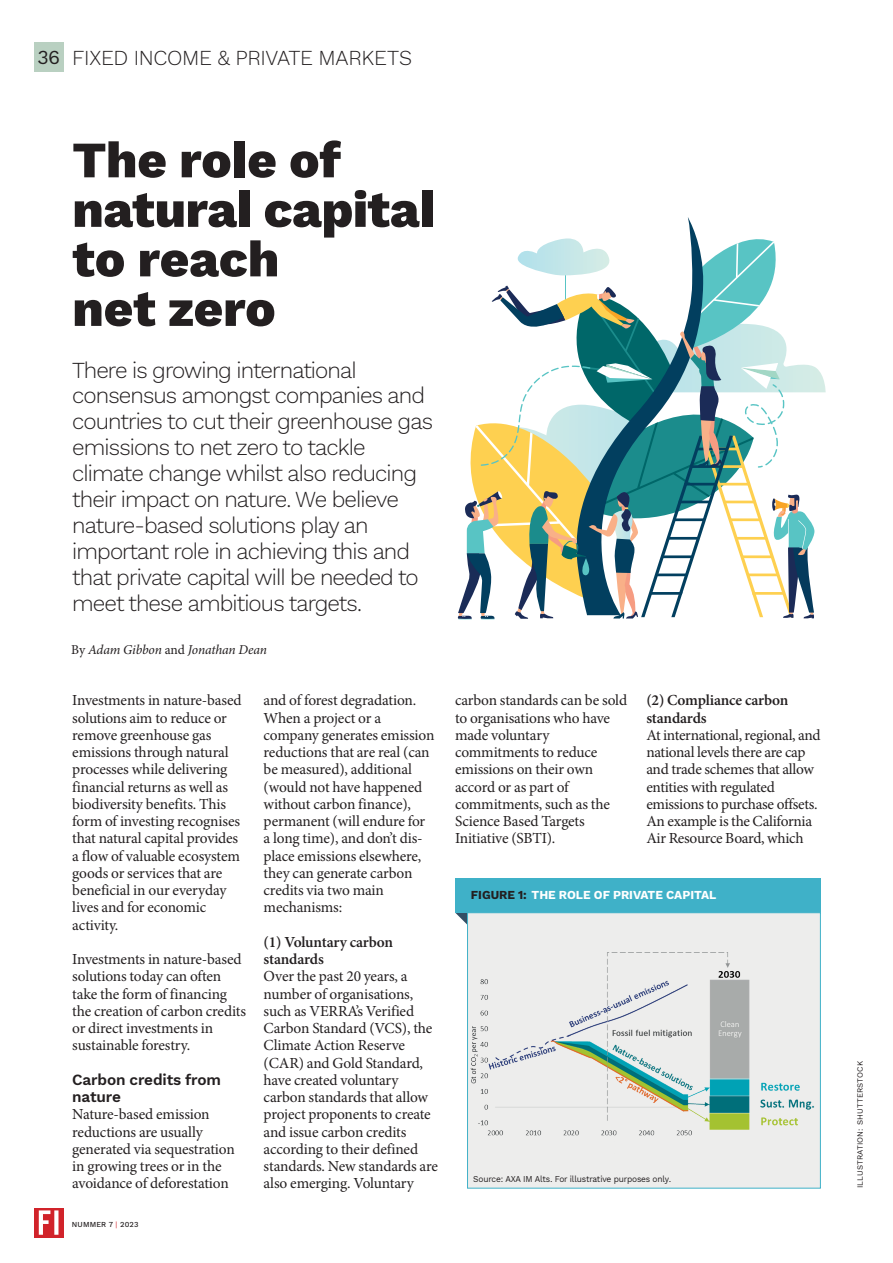
<style>
.page{position:relative;width:893px;height:1263px;background:#fff}
.page>*{position:absolute;margin:0;border:0;box-sizing:border-box;transform-origin:0 0}
.t1{font:800 51px/49.5px "Work Sans";letter-spacing:-.005em;color:#231f20}
.t2{font:300 22.5px/25.8px "Work Sans";letter-spacing:-.04em;color:#231f20}
.t3{font:300 21px "Work Sans";letter-spacing:-.015em;color:#231f20}
.t4{font:15.3px/17.2px "Minion Pro";letter-spacing:-.015em;color:#231f20}
.t5{font:600 15.3px/17.2px "Minion Pro";letter-spacing:-.01em;color:#231f20}
.t6{font:600 15.3px/17.2px "Work Sans";letter-spacing:-.01em;color:#231f20}
.t7{font:italic 13.5px "Minion Pro";letter-spacing:-.01em;color:#231f20}
.t8{font:700 12px "Work Sans";color:#fff}
.t9{font:8.85px "Work Sans";letter-spacing:-.02em;color:#231f20;scale:.95 1}
.t10{font:7.95px "Work Sans";letter-spacing:.02em;color:#231f20}
.t11{font:500 7.5px "Work Sans";letter-spacing:.02em;color:#231f20}
.s1{font-weight:400;font-size:19.5px}
.s2{font-style:normal}
.s3{font-weight:400;color:#d1232a}
.s4{color:#231f20}
</style>
<div class="page">
<svg style="left:34px;top:1208px;width:30px;height:29px"></svg>
<svg style="left:39px;top:1210px;width:19px;height:25px"></svg>
<div style="left:34px;top:43px;width:30px;height:29px;background:#b9d0c1"></div>
<svg style="left:457px;top:228px;width:369px;height:392px"></svg>
<svg style="left:455px;top:912px;width:12px;height:13px"></svg>
<div style="left:455px;top:878px;width:366px;height:34px;background:#3fb1c8"></div>
<div style="left:467px;top:912px;width:354px;height:276px;background:#ededec;border:1px solid #3fb1c8"></div>
<img style="left:468px;top:952px;width:346px;height:201px">
<h3 class="t3" style="left:37px;top:42px;width:376px"><span class="s1">36</span> FIXED INCOME &amp; PRIVATE MARKETS</h3>
<h1 class="t1" style="left:72px;top:133px;width:364px">The role of natural capital to reach<br>net zero</h1>
<p class="t2" style="left:72px;top:356px;width:362px">There is growing international consensus amongst companies and countries to cut their greenhouse gas emissions to net zero to tackle climate change whilst also reducing their impact on nature. We believe nature-based solutions play an important role in achieving this and that private capital will be needed to meet these ambitious targets.</p>
<p class="t7" style="left:71px;top:640px;width:197px"><span class="s2">By</span> Adam Gibbon <span class="s2">and</span> Jonathan Dean</p>
<p class="t4" style="left:72px;top:692px;width:171px">Investments in nature-based solutions aim to reduce or remove greenhouse gas emissions through natural processes while delivering financial returns as well as biodiversity benefits. This form of investing recognises that natural capital provides a flow of valuable ecosystem goods or services that are beneficial in our everyday lives and for economic activity.</p>
<p class="t4" style="left:72px;top:951px;width:175px">Investments in nature-based solutions today can often take the form of financing the creation of carbon credits or direct investments in sustainable forestry.</p>
<p class="t6" style="left:72px;top:1070px;width:150px">Carbon credits from nature</p>
<p class="t4" style="left:72px;top:1106px;width:164px">Nature-based emission reductions are usually generated via sequestration in growing trees or in the avoidance of deforestation</p>
<p class="t11" style="left:72px;top:1219px;width:68px">NUMMER 7 <span class="s3">|</span> 2023</p>
<p class="t4" style="left:264px;top:692px;width:172px">and of forest degradation.<br>When a project or a company generates emission reductions that are real (can be measured), additional (would not have happened without carbon finance), permanent (will endure for a long time), and don’t dis&shy;place emissions elsewhere, they can generate carbon credits via two main mechanisms:</p>
<p class="t5" style="left:264px;top:933px;width:131px">(1) Voluntary carbon standards</p>
<p class="t4" style="left:264px;top:968px;width:176px">Over the past 20 years, a number of organisations, such as VERRA’s Verified<br>Carbon Standard (VCS), the<br>Climate Action Reserve (CAR) and Gold Standard, have created voluntary carbon standards that allow project proponents to create and issue carbon credits according to their defined standards. New standards are also emerging. Voluntary</p>
<p class="t4" style="left:455px;top:692px;width:174px">carbon standards can be sold to organisations who have made voluntary commitments to reduce emissions on their own accord or as part of commitments, such as the<br>Science Based Targets<br>Initiative (SBTI).</p>
<p class="t5" style="left:646px;top:692px;width:144px">(2) Compliance carbon standards</p>
<p class="t4" style="left:646px;top:726px;width:176px">At international, regional, and national levels there are cap and trade schemes that allow entities with regulated emissions to purchase offsets.<br>An example is the California<br>Air Resource Board, which</p>
<p class="t8" style="left:471px;top:886px;width:247px"><span class="s4">FIGURE 1:</span> THE ROLE OF PRIVATE CAPITAL</p>
<p class="t9" style="left:473px;top:1172px;width:210px">Source: AXA IM Alts. For illustrative purposes only.</p>
<p class="t10" style="left:854px;top:1188px;width:129px;rotate:-90deg">ILLUSTRATION: SHUTTERSTOCK</p>
</div>
